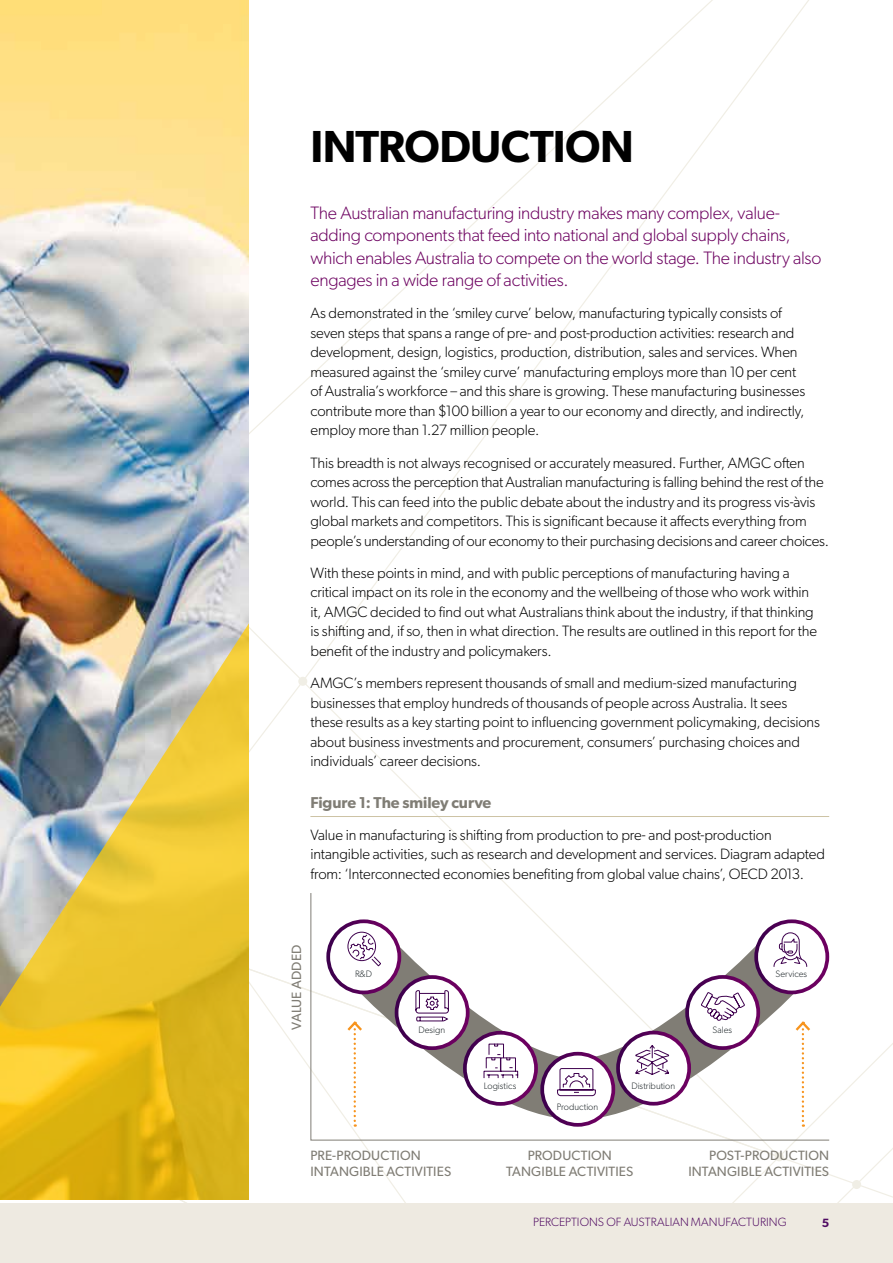
<style>
.page{position:relative;width:893px;height:1263px;background:#fff}
.page>*{position:absolute;margin:0;border:0;box-sizing:border-box;transform-origin:0 0}
.t1{font:600 45px "Gibson";letter-spacing:-.015em;color:#000}
.t2{font:300 18px/22.5px "Gibson";letter-spacing:-.015em;color:#6c0060}
.t3{font:600 15.75px "Gibson";letter-spacing:-.005em;color:#807d75}
.t4{font:300 15px/19.5px "Gibson";letter-spacing:-.01em;color:#000}
.t5{font:13.5px/16.5px "Gibson";letter-spacing:.01em;color:#807d75;text-align:center}
.t6{font:300 12px "Gibson";letter-spacing:.005em;color:#500b62}
.t7{font:600 12px "Gibson";color:#500b62}
.t8{font:300 9.3px "Gibson";color:#20282b}
</style>
<div class="page">
<div style="left:0;top:1203px;width:893px;height:60px;background:#eeeae1"></div>
<hr style="left:310px;top:816px;width:519px;height:1px;background:#cdc3a5">
<img style="left:0;top:0;width:249px;height:531px">
<img style="left:0;top:531px;width:249px;height:668px">
<svg style="left:310px;top:892px;width:520px;height:249px"></svg>
<svg style="left:345px;top:1019px;width:19px;height:108px"></svg>
<svg style="left:777px;top:980px;width:116px;height:223px"></svg>
<h1 class="t1" style="left:310px;top:119px;width:325px">INTRODUCTION</h1>
<p class="t2" style="left:310px;top:201px;width:512px">The Australian manufacturing industry makes many complex, value&shy;adding components that feed into national and global supply chains, which enables Australia to compete on the world stage. The industry also engages in a wide range of activities.</p>
<p class="t4" style="left:310px;top:303px;width:496px">As demonstrated in the ‘smiley curve’ below, manufacturing typically consists of seven steps that spans a range of pre- and post-production activities: research and development, design, logistics, production, distribution, sales and services. When measured against the ‘smiley curve’ manufacturing employs more than 10 per cent of Australia’s workforce – and this share is growing. These manufacturing businesses contribute more than $100 billion a year to our economy and directly, and indirectly, employ more than 1.27 million people.</p>
<p class="t4" style="left:310px;top:452px;width:520px">This breadth is not always recognised or accurately measured. Further, AMGC often comes across the perception that Australian manufacturing is falling behind the rest of the world. This can feed into the public debate about the industry and its progress vis-àvis global markets and competitors. This is significant because it affects everything from people’s understanding of our economy to their purchasing decisions and career choices.</p>
<p class="t4" style="left:310px;top:563px;width:508px">With these points in mind, and with public perceptions of manufacturing having a critical impact on its role in the economy and the wellbeing of those who work within it, AMGC decided to find out what Australians think about the industry, if that thinking is shifting and, if so, then in what direction. The results are outlined in this report for the benefit of the industry and policymakers.</p>
<p class="t4" style="left:310px;top:673px;width:511px">AMGC’s members represent thousands of small and medium-sized manufacturing businesses that employ hundreds of thousands of people across Australia. It sees these results as a key starting point to influencing government policymaking, decisions about business investments and procurement, consumers’ purchasing choices and individuals’ career decisions.</p>
<p class="t3" style="left:310px;top:793px;width:182px">Figure 1: The smiley curve</p>
<p class="t4" style="left:310px;top:825px;width:516px">Value in manufacturing is shifting from production to pre- and post-production intangible activities, such as research and development and services. Diagram adapted from: ‘Interconnected economies benefiting from global value chains’, OECD 2013.</p>
<p class="t5" style="left:288px;top:1030px;width:87px;rotate:-90deg">VALUE ADDED</p>
<p class="t8" style="left:355px;top:968px;width:18px">R&amp;D</p>
<p class="t8" style="left:418px;top:1024px;width:28px">Design</p>
<p class="t8" style="left:713px;top:1024px;width:21px">Sales</p>
<p class="t8" style="left:776px;top:968px;width:33px">Services</p>
<p class="t8" style="left:484px;top:1080px;width:34px">Logistics</p>
<p class="t8" style="left:557px;top:1101px;width:43px">Production</p>
<p class="t8" style="left:631px;top:1080px;width:45px">Distribution</p>
<p class="t5" style="left:310px;top:1147px;width:142px;text-align:left">PRE-PRODUCTION<br>INTANGIBLE ACTIVITIES</p>
<p class="t5" style="left:688px;top:1147px;width:142px;text-align:right">POST-PRODUCTION<br>INTANGIBLE ACTIVITIES</p>
<p class="t5" style="left:506px;top:1147px;width:129px">PRODUCTION<br>TANGIBLE ACTIVITIES</p>
<p class="t6" style="left:533px;top:1214px;width:255px">PERCEPTIONS OF AUSTRALIAN MANUFACTURING</p>
<p class="t7" style="left:822px;top:1216px;width:9px">5</p>
</div>
